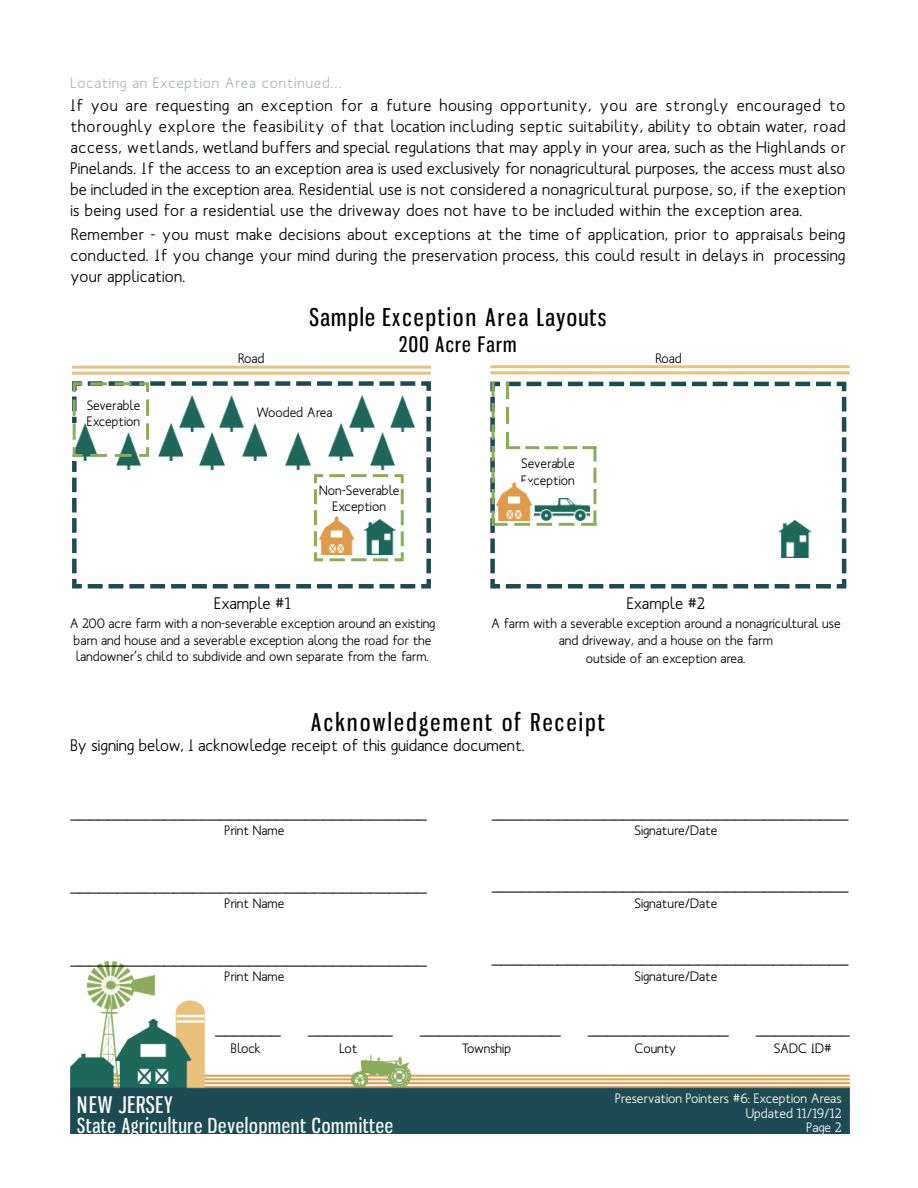
<style>
.page{position:relative;width:918px;height:1188px;background:#fff}
.page>*{position:absolute;margin:0;border:0;box-sizing:border-box;transform-origin:0 0}
.t1{font:24px "Gnuolane Rg";letter-spacing:.06em;color:#000}
.t2{font:24px "Gnuolane Rg";letter-spacing:.09em;color:#000}
.t3{font:22.5px "Gnuolane Rg";letter-spacing:.03em;color:#fff}
.t4{font:21px "Gnuolane Rg";letter-spacing:.06em;color:#000}
.t5{font:20.25px "Gnuolane Rg";letter-spacing:.04em;color:#fff}
.t6{font:500 16.5px/21px "Mank Sans";letter-spacing:.01em;color:#000;text-align:justify}
.t7{font:500 15px "Mank Sans";letter-spacing:.05em;color:#b1b3b6}
.t8{font:500 13.5px/16.2px "Mank Sans";color:#000}
.t9{font:500 13.5px/14.2px "Mank Sans";color:#fff;text-align:right}
</style>
<div class="page">
<img style="left:70px;top:962px;width:779px;height:172px">
<svg style="left:490px;top:381px;width:357px;height:208px"></svg>
<svg style="left:72px;top:381px;width:359px;height:208px"></svg>
<hr style="left:490px;top:371px;width:360px;height:3px;background:#e9c07c">
<hr style="left:490px;top:365px;width:360px;height:3px;background:#e9c07c">
<svg style="left:72px;top:381px;width:343px;height:195px"></svg>
<img style="left:329px;top:424px;width:24px;height:36px">
<img style="left:286px;top:433px;width:24px;height:36px">
<img style="left:200px;top:433px;width:24px;height:36px">
<img style="left:242px;top:424px;width:25px;height:36px">
<img style="left:370px;top:433px;width:25px;height:36px">
<img style="left:158px;top:424px;width:25px;height:36px">
<hr style="left:72px;top:372px;width:359px;height:3px;background:#e9c07c">
<hr style="left:72px;top:366px;width:359px;height:3px;background:#e9c07c">
<img style="left:219px;top:395px;width:25px;height:36px">
<img style="left:180px;top:395px;width:24px;height:36px">
<img style="left:350px;top:395px;width:24px;height:36px">
<img style="left:390px;top:395px;width:25px;height:36px">
<svg style="left:490px;top:382px;width:341px;height:194px"></svg>
<img style="left:319px;top:516px;width:35px;height:38px">
<p class="t7" style="left:70px;top:77px;width:273px">Locating an Exception Area continued...</p>
<p class="t6" style="left:70px;top:96px;width:777px">If you are requesting an exception for a future housing opportunity, you are strongly encouraged to thoroughly explore the feasibility of that location including septic suitability, ability to obtain water, road access, wetlands, wetland buffers and special regulations that may apply in your area, such as the Highlands or Pinelands. If the access to an exception area is used exclusively for nonagricultural purposes, the access must also be included in the exception area. Residential use is not considered a nonagricultural purpose, so, if the exeption is being used for a residential use the driveway does not have to be included within the exception area.</p>
<p class="t6" style="left:70px;top:225px;width:777px">Remember - you must make decisions about exceptions at the time of application, prior to appraisals being conducted. If you change your mind during the preservation process, this could result in delays in processing your application.</p>
<p class="t8" style="left:238px;top:350px;width:28px">Road</p>
<h1 class="t1" style="left:309px;top:307px;width:299px">Sample Exception Area Layouts</h1>
<p class="t4" style="left:399px;top:335px;width:119px">200 Acre Farm</p>
<p class="t8" style="left:87px;top:397px;width:55px">Severable<br>Exception</p>
<p class="t8" style="left:257px;top:405px;width:77px">Wooded Area</p>
<p class="t8" style="left:319px;top:482px;width:82px;text-align:center">Non-Severable<br>Exception</p>
<p class="t8" style="left:521px;top:456px;width:55px">Severable<br>Exception</p>
<p class="t8" style="left:655px;top:350px;width:28px">Road</p>
<p class="t6" style="left:214px;top:595px;width:78px">Example #1</p>
<p class="t8" style="left:70px;top:616px;width:367px">A 200 acre farm with a non-severable exception around an existing barn and house and a severable exception along the road for the landowner’s child to subdivide and own separate from the farm.</p>
<p class="t6" style="left:627px;top:595px;width:80px">Example #2</p>
<p class="t8" style="left:491px;top:615px;width:351px;text-align:center">A farm with a severable exception around a nonagricultural use and driveway, and a house on the farm</p>
<p class="t8" style="left:586px;top:651px;width:162px">outside of an exception area.</p>
<h1 class="t2" style="left:311px;top:712px;width:295px">Acknowledgement of Receipt</h1>
<p class="t6" style="left:70px;top:737px;width:456px">By signing below, I acknowledge receipt of this guidance document.</p>
<p class="t6" style="left:70px;top:801px;width:358px">______________________________________</p>
<p class="t8" style="left:225px;top:822px;width:61px">Print Name</p>
<p class="t6" style="left:492px;top:800px;width:358px">______________________________________</p>
<p class="t8" style="left:635px;top:823px;width:84px">Signature/Date</p>
<p class="t6" style="left:70px;top:873px;width:358px">______________________________________</p>
<p class="t8" style="left:225px;top:895px;width:61px">Print Name</p>
<p class="t6" style="left:492px;top:873px;width:358px">______________________________________</p>
<p class="t8" style="left:635px;top:896px;width:84px">Signature/Date</p>
<p class="t6" style="left:70px;top:946px;width:358px">______________________________________</p>
<p class="t8" style="left:225px;top:968px;width:61px">Print Name</p>
<p class="t6" style="left:492px;top:946px;width:358px">______________________________________</p>
<p class="t8" style="left:635px;top:969px;width:84px">Signature/Date</p>
<p class="t6" style="left:215px;top:1017px;width:67px">_______</p>
<p class="t6" style="left:308px;top:1017px;width:86px">_________</p>
<p class="t6" style="left:420px;top:1017px;width:142px">_______________</p>
<p class="t6" style="left:588px;top:1017px;width:142px">_______________</p>
<p class="t6" style="left:756px;top:1017px;width:95px">__________</p>
<p class="t8" style="left:231px;top:1040px;width:32px">Block</p>
<p class="t8" style="left:339px;top:1040px;width:19px">Lot</p>
<p class="t8" style="left:462px;top:1041px;width:51px">Township</p>
<p class="t8" style="left:634px;top:1041px;width:43px">County</p>
<p class="t8" style="left:774px;top:1041px;width:59px">SADC ID#</p>
<h2 class="t3" style="left:77px;top:1095px;width:97px">NEW JERSEY</h2>
<p class="t5" style="left:77px;top:1116px;width:318px">State Agriculture Development Committee</p>
<p class="t9" style="left:615px;top:1093px;width:228px">Preservation Pointers #6: Exception Areas<br>Updated 11/19/12<br>Page 2</p>
</div>
